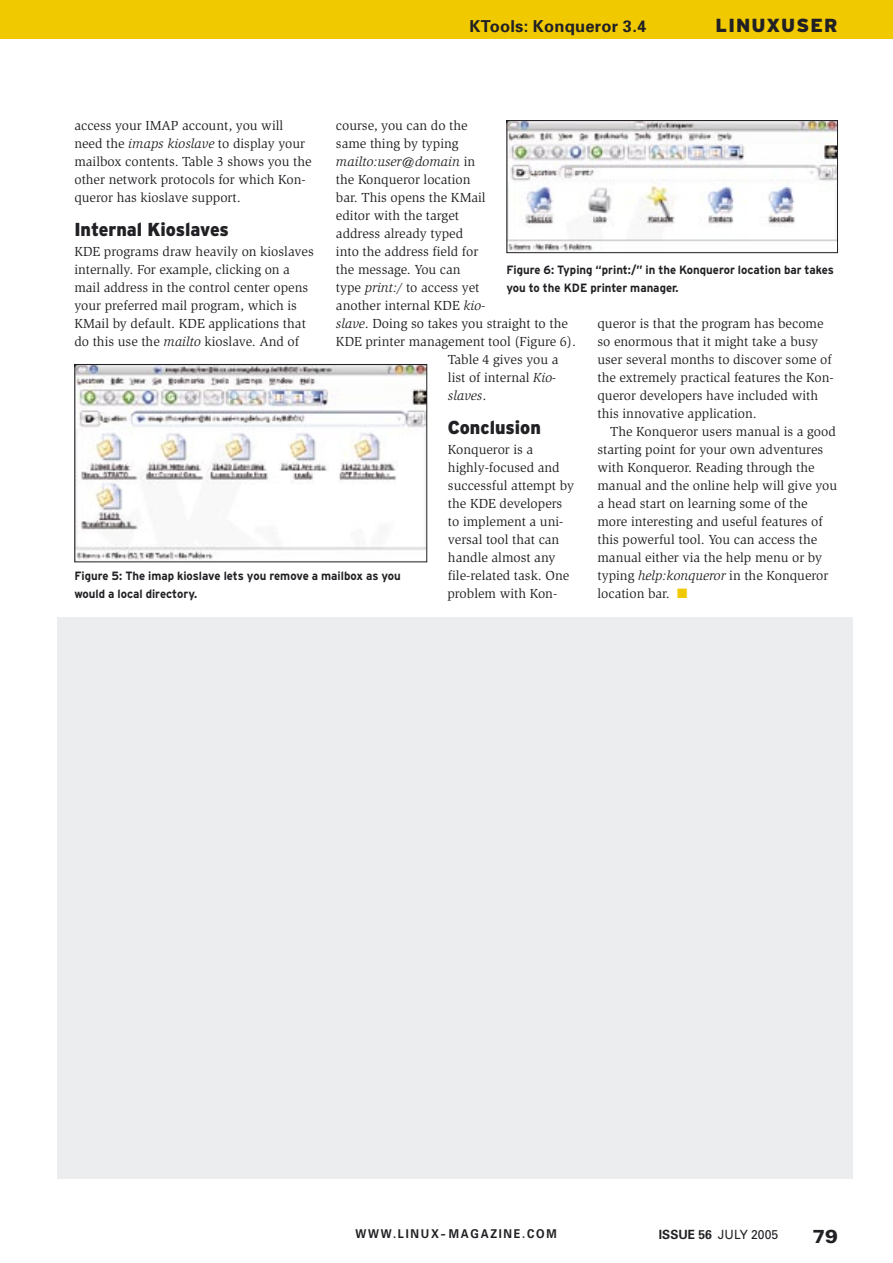
<style>
.page{position:relative;width:893px;height:1263px;background:#fff}
.page>*{position:absolute;margin:0;border:0;box-sizing:border-box;transform-origin:0 0}
.t1{font:900 18.9px "Interstate";letter-spacing:.06em;color:#212125}
.t2{font:900 18.9px "Univers";color:#212125}
._19_ZT{font:900 18.75px "Interstate";color:#212125;scale:.95 1}
.t3{font:700 16.5px "Univers";letter-spacing:.015em;color:#212125}
._11_L_ohne{font:13.5px/18px "Slimbach";color:#212125}
._10_L{font:13.5px/18px "Slimbach";color:#212125}
._11_L_ohne-2{font:italic 13.5px "Slimbach";color:#212125}
.t4{font:12.75px "Univers";color:#212125;scale:.95 1}
.t5{font:700 12.15px "Univers";letter-spacing:.16em;color:#212125;scale:.9 1}
._50_B{font:700 12px/18px "Interstate";color:#212125;scale:.95 1}
.s1{font-style:italic}
.s2{font-style:normal}
.s3{color:#f0c900}
.s4{font-weight:700}
</style>
<div class="page">
<img style="left:77px;top:366px;width:348px;height:194px">
<div style="left:75px;top:364px;width:352px;height:198px;border:1px solid #212125"></div>
<img style="left:509px;top:122px;width:327px;height:129px">
<div style="left:507px;top:120px;width:331px;height:133px;border:1px solid #212125"></div>
<div style="left:57px;top:617px;width:796px;height:561px;background:#ecedee"></div>
<div style="left:0;top:0;width:893px;height:38px;background:#f0c900"></div>
<p class="t3" style="left:470px;top:16px;width:178px">KTools: Konqueror 3.4</p>
<h1 class="t1" style="left:716px;top:15px;width:124px">LINUXUSER</h1>
<p class="_10_L" style="left:74px;top:117px;width:239px">access your IMAP account, you will need the <span class="s1">imaps kioslave</span> to display your mailbox contents. Table 3 shows you the other network protocols for which Kon&shy;queror has kioslave support.</p>
<p class="_19_ZT" style="left:74px;top:219px;width:164px">Internal Kioslaves</p>
<p class="_11_L_ohne" style="left:74px;top:243px;width:241px">KDE programs draw heavily on kioslaves internally. For example, clicking on a mail address in the control center opens your preferred mail program, which is KMail by default. KDE applications that do this use the <span class="s1">mailto</span> kioslave. And of</p>
<p class="_11_L_ohne" style="left:336px;top:117px;width:133px">course, you can do the</p>
<p class="_11_L_ohne" style="left:336px;top:135px;width:124px">same thing by typing</p>
<p class="_11_L_ohne-2" style="left:336px;top:154px;width:141px">mailto:user@domain <span class="s2">in</span></p>
<p class="_11_L_ohne" style="left:336px;top:171px;width:136px">the Konqueror location</p>
<p class="_11_L_ohne" style="left:336px;top:189px;width:151px">bar. This opens the KMail</p>
<p class="_11_L_ohne" style="left:336px;top:207px;width:125px">editor with the target</p>
<p class="_11_L_ohne" style="left:336px;top:225px;width:129px">address already typed</p>
<p class="_11_L_ohne" style="left:336px;top:243px;width:144px">into the address field for</p>
<p class="_11_L_ohne" style="left:336px;top:261px;width:126px">the message. You can</p>
<p class="_11_L_ohne" style="left:336px;top:279px;width:145px">type <span class="s1">print:/</span> to access yet</p>
<p class="_11_L_ohne" style="left:336px;top:297px;width:151px">another internal KDE <span class="s1">kio-</span></p>
<p class="_11_L_ohne" style="left:336px;top:315px;width:234px"><span class="s1">slave</span>. Doing so takes you straight to the</p>
<p class="_11_L_ohne" style="left:336px;top:333px;width:242px">KDE printer management tool (Figure 6).</p>
<p class="_11_L_ohne" style="left:448px;top:351px;width:112px">Table 4 gives you a</p>
<p class="_11_L_ohne" style="left:448px;top:369px;width:109px">list of internal <span class="s1">Kio-</span></p>
<p class="_11_L_ohne-2" style="left:448px;top:388px;width:40px">slaves<span class="s2">.</span></p>
<p class="_19_ZT" style="left:448px;top:417px;width:99px">Conclusion</p>
<p class="_11_L_ohne" style="left:447px;top:441px;width:128px">Konqueror is a highly-focused and successful attempt by the KDE developers to implement a uni&shy;versal tool that can handle almost any file-related task. One problem with Kon-</p>
<p class="_50_B" style="left:506px;top:261px;width:346px">Figure 6: Typing “print:/ ” in the Konqueror location bar takes you to the KDE printer manager.</p>
<p class="_11_L_ohne" style="left:597px;top:315px;width:238px">queror is that the program has become so enormous that it might take a busy user several months to discover some of the extremely practical features the Kon&shy;queror developers have included with this innovative application.</p>
<p class="_10_L" style="left:597px;top:423px;width:241px;text-indent:13px">The Konqueror users manual is a good starting point for your own adventures with Konqueror. Reading through the manual and the online help will give you a head start on learning some of the more interesting and useful features of this powerful tool. You can access the manual either via the help menu or by typing <span class="s1">help:konqueror</span> in the Konqueror location bar. <span class="s3">■</span></p>
<p class="_50_B" style="left:74px;top:567px;width:345px">Figure 5: The imap kioslave lets you remove a mailbox as you would a local directory.</p>
<p class="t5" style="left:355px;top:1226px;width:225px">WWW.LINUX-MAGAZINE.COM</p>
<p class="t4" style="left:659px;top:1226px;width:127px"><span class="s4">ISSUE 56</span> JULY 2005</p>
<h1 class="t2" style="left:812px;top:1225px;width:27px">79</h1>
</div>
